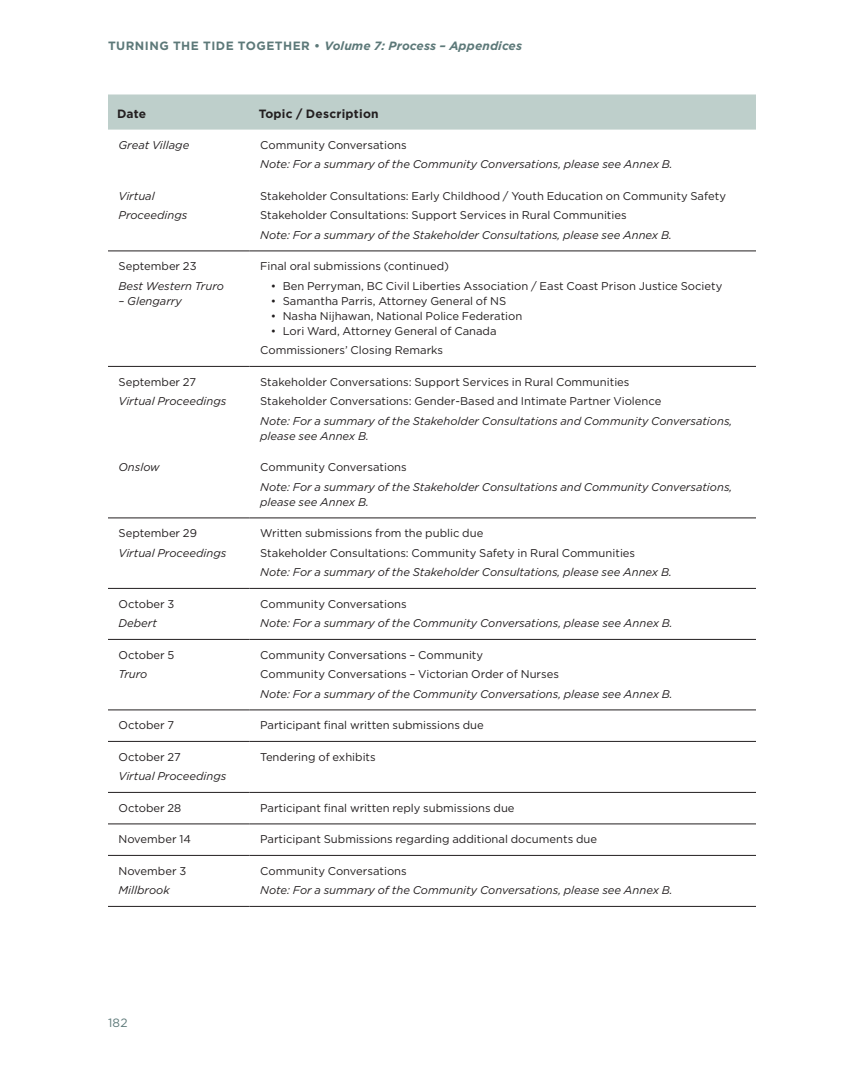
<style>
.page{position:relative;width:864px;height:1080px;background:#fff}
.page>*{position:absolute;margin:0;border:0;box-sizing:border-box;transform-origin:0 0}
.t1{font:italic 700 12px "Gotham";letter-spacing:.01em;color:#5d7979}
.t2{font:700 12px "Gotham";letter-spacing:.02em;color:#231f20}
.t3{font:12px "Gotham";color:#5d7979}
.t4{font:11.25px/19.5px "Gotham";color:#231f20}
.t5{font:italic 11.25px/15px "Gotham";color:#231f20}
.s1{font-style:normal}
</style>
<div class="page">
<div style="left:108px;top:94px;width:648px;height:36px;background:#becfcb"></div>
<hr style="left:108px;top:251px;width:142px;height:1px;background:#231f20">
<hr style="left:250px;top:251px;width:506px;height:1px;background:#231f20">
<hr style="left:108px;top:366px;width:142px;height:1px;background:#231f20">
<hr style="left:250px;top:366px;width:506px;height:1px;background:#231f20">
<hr style="left:108px;top:518px;width:142px;height:1px;background:#231f20">
<hr style="left:250px;top:518px;width:506px;height:1px;background:#231f20">
<hr style="left:108px;top:588px;width:142px;height:1px;background:#231f20">
<hr style="left:250px;top:588px;width:506px;height:1px;background:#231f20">
<hr style="left:108px;top:639px;width:142px;height:1px;background:#231f20">
<hr style="left:250px;top:639px;width:506px;height:1px;background:#231f20">
<hr style="left:108px;top:710px;width:142px;height:1px;background:#231f20">
<hr style="left:250px;top:710px;width:506px;height:1px;background:#231f20">
<hr style="left:108px;top:741px;width:142px;height:1px;background:#231f20">
<hr style="left:250px;top:741px;width:506px;height:1px;background:#231f20">
<hr style="left:108px;top:792px;width:142px;height:1px;background:#231f20">
<hr style="left:250px;top:792px;width:506px;height:1px;background:#231f20">
<hr style="left:108px;top:824px;width:142px;height:1px;background:#231f20">
<hr style="left:250px;top:824px;width:506px;height:1px;background:#231f20">
<hr style="left:108px;top:855px;width:142px;height:1px;background:#231f20">
<hr style="left:250px;top:855px;width:506px;height:1px;background:#231f20">
<hr style="left:108px;top:906px;width:142px;height:1px;background:#231f20">
<hr style="left:250px;top:906px;width:506px;height:1px;background:#231f20">
<p class="t1" style="left:108px;top:38px;width:416px"><span class="s1">TURNING THE TIDE TOGETHER •</span> Volume 7: Process – Appendices</p>
<p class="t2" style="left:117px;top:105px;width:31px">Date</p>
<p class="t2" style="left:259px;top:105px;width:122px">Topic / Description</p>
<p class="t5" style="left:118px;top:137px;width:72px">Great Village</p>
<p class="t4" style="left:260px;top:135px;width:148px">Community Conversations</p>
<p class="t5" style="left:260px;top:157px;width:414px">Note: For a summary of the Community Conversations, please see Annex B.</p>
<p class="t5" style="left:118px;top:186px;width:70px;line-height:19.5px">Virtual<br>Proceedings</p>
<p class="t4" style="left:260px;top:186px;width:467px">Stakeholder Consultations: Early Childhood / Youth Education on Community Safety<br>Stakeholder Consultations: Support Services in Rural Communities</p>
<p class="t5" style="left:260px;top:227px;width:413px">Note: For a summary of the Stakeholder Consultations, please see Annex B.</p>
<p class="t4" style="left:118px;top:256px;width:80px">September 23</p>
<p class="t5" style="left:118px;top:278px;width:107px">Best Western Truro</p>
<p class="t5" style="left:118px;top:293px;width:65px">– Glengarry</p>
<p class="t4" style="left:260px;top:256px;width:190px">Final oral submissions (continued)</p>
<p class="t4" style="left:271px;top:276px;width:453px">• Ben Perryman, BC Civil Liberties Association / East Coast Prison Justice Society</p>
<p class="t4" style="left:271px;top:291px;width:237px">• Samantha Parris, Attorney General of NS</p>
<p class="t4" style="left:271px;top:306px;width:253px">• Nasha Nijhawan, National Police Federation</p>
<p class="t4" style="left:260px;top:321px;width:238px;text-indent:10px">• Lori Ward, Attorney General of Canada<br>Commissioners’ Closing Remarks</p>
<p class="t4" style="left:118px;top:372px;width:79px">September 27</p>
<p class="t5" style="left:118px;top:394px;width:109px">Virtual Proceedings</p>
<p class="t4" style="left:260px;top:372px;width:403px">Stakeholder Conversations: Support Services in Rural Communities<br>Stakeholder Conversations: Gender-Based and Intimate Partner Violence</p>
<p class="t5" style="left:260px;top:413px;width:474px">Note: For a summary of the Stakeholder Consultations and Community Conversations, please see Annex B.</p>
<p class="t5" style="left:118px;top:460px;width:43px">Onslow</p>
<p class="t4" style="left:260px;top:457px;width:148px">Community Conversations</p>
<p class="t5" style="left:260px;top:479px;width:474px">Note: For a summary of the Stakeholder Consultations and Community Conversations, please see Annex B.</p>
<p class="t4" style="left:118px;top:523px;width:80px">September 29</p>
<p class="t5" style="left:118px;top:545px;width:109px">Virtual Proceedings</p>
<p class="t4" style="left:260px;top:523px;width:377px">Written submissions from the public due<br>Stakeholder Consultations: Community Safety in Rural Communities</p>
<p class="t5" style="left:260px;top:565px;width:413px">Note: For a summary of the Stakeholder Consultations, please see Annex B.</p>
<p class="t4" style="left:118px;top:594px;width:57px">October 3</p>
<p class="t5" style="left:118px;top:616px;width:40px">Debert</p>
<p class="t4" style="left:118px;top:645px;width:57px">October 5</p>
<p class="t5" style="left:118px;top:667px;width:30px">Truro</p>
<p class="t4" style="left:260px;top:594px;width:148px">Community Conversations</p>
<p class="t5" style="left:260px;top:616px;width:414px">Note: For a summary of the Community Conversations, please see Annex B.</p>
<p class="t4" style="left:260px;top:645px;width:300px">Community Conversations – Community<br>Community Conversations – Victorian Order of Nurses</p>
<p class="t5" style="left:260px;top:686px;width:414px">Note: For a summary of the Community Conversations, please see Annex B.</p>
<p class="t4" style="left:118px;top:715px;width:57px">October 7</p>
<p class="t4" style="left:260px;top:715px;width:225px">Participant final written submissions due</p>
<p class="t4" style="left:118px;top:747px;width:64px">October 27</p>
<p class="t5" style="left:118px;top:769px;width:109px">Virtual Proceedings</p>
<p class="t4" style="left:260px;top:747px;width:117px">Tendering of exhibits</p>
<p class="t4" style="left:118px;top:798px;width:64px">October 28</p>
<p class="t4" style="left:260px;top:798px;width:256px">Participant final written reply submissions due</p>
<p class="t4" style="left:118px;top:829px;width:74px">November 14</p>
<p class="t4" style="left:260px;top:829px;width:338px">Participant Submissions regarding additional documents due</p>
<p class="t4" style="left:118px;top:861px;width:69px">November 3</p>
<p class="t5" style="left:118px;top:883px;width:53px">Millbrook</p>
<p class="t4" style="left:260px;top:861px;width:148px">Community Conversations</p>
<p class="t5" style="left:260px;top:883px;width:414px">Note: For a summary of the Community Conversations, please see Annex B.</p>
<p class="t3" style="left:108px;top:1015px;width:21px">182</p>
</div>
